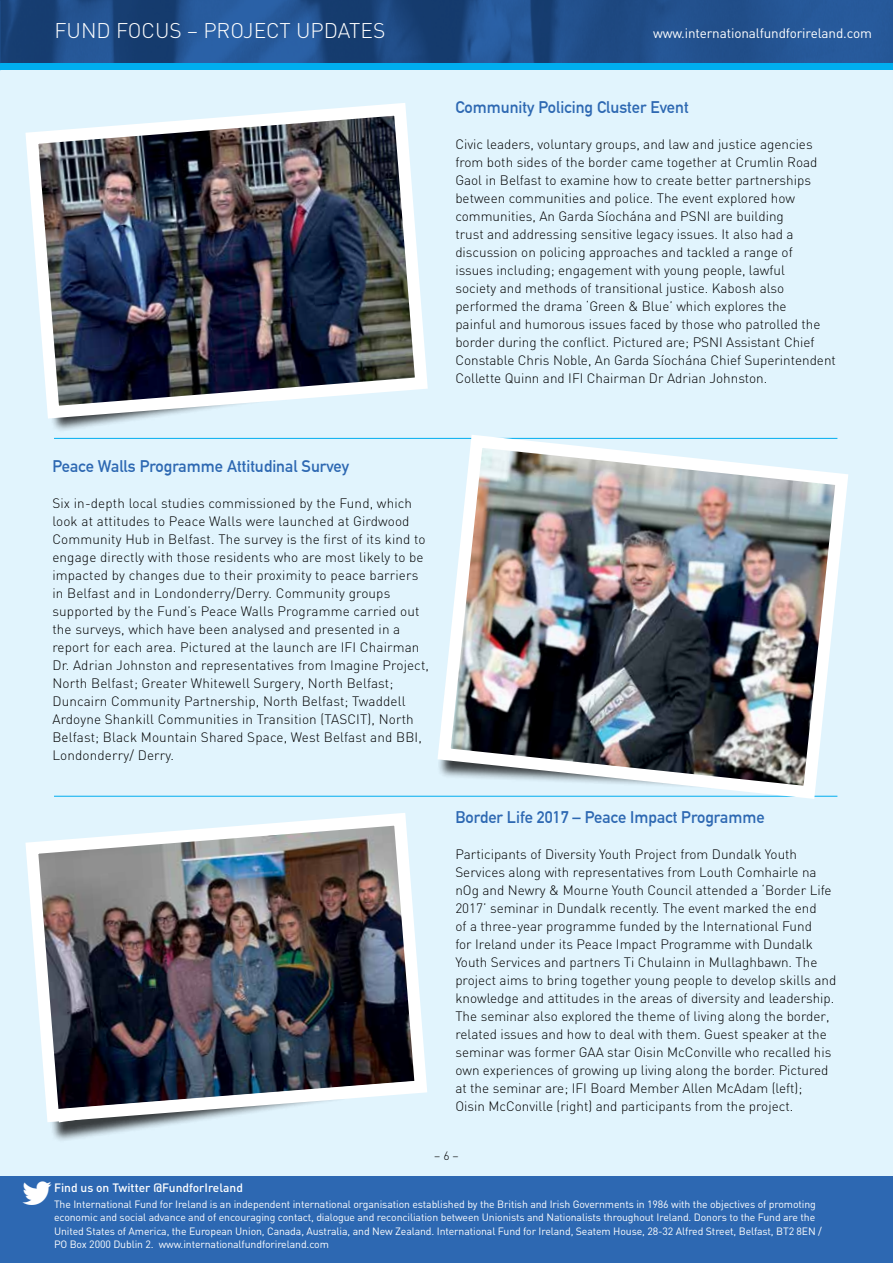
<style>
.page{position:relative;width:893px;height:1263px;background:#fff}
.page>*{position:absolute;margin:0;border:0;box-sizing:border-box;transform-origin:0 0}
.t1{font:300 21px "DIN";color:#fff}
.t2{font:700 16.5px "DIN Alternate";color:#2d68b2}
.t3{font:300 13.5px/18px "DIN";color:#000}
.t4{font:13.5px "DIN";letter-spacing:-.01em;color:#fff}
.t5{font:500 12px "DIN";color:#fff}
.t6{font:300 12px "DIN";color:#000}
.t7{font:10.5px/13.5px "DIN";letter-spacing:-.01em;color:#fff}
</style>
<div class="page">
<div style="left:0;top:68px;width:892px;height:1195px;background:#e1f4fd"></div>
<img style="left:1px;top:0;width:891px;height:64px">
<div style="left:0;top:64px;width:893px;height:6px;background:#00aeef"></div>
<svg style="left:892px;top:0;width:1px;height:233px"></svg>
<img style="left:0;top:0;width:1px;height:64px">
<hr style="left:892px;top:966px;width:1px;height:212px;background:#003a80">
<div style="left:0;top:1176px;width:893px;height:87px;background:#2d68b2"></div>
<hr style="left:54px;top:796px;width:783px;height:1px;background:#00aeef">
<div style="left:42px;top:275px;width:308px;height:158px;background:#000;opacity:.75"></div>
<img style="left:25px;top:103px;width:403px;height:322px">
<div style="left:42px;top:984px;width:308px;height:159px;background:#000;opacity:.75"></div>
<img style="left:25px;top:813px;width:402px;height:316px">
<hr style="left:54px;top:438px;width:783px;height:1px;background:#00aeef">
<img style="left:431px;top:435px;width:417px;height:364px">
<h1 class="t1" style="left:54px;top:18px;width:332px">FUND FOCUS – PROJECT UPDATES</h1>
<p class="t4" style="left:653px;top:25px;width:220px">www.internationalfundforireland.com</p>
<p class="t2" style="left:455px;top:94px;width:235px">Community Policing Cluster Event</p>
<p class="t3" style="left:455px;top:135px;width:382px">Civic leaders, voluntary groups, and law and justice agencies from both sides of the border came together at Crumlin Road Gaol in Belfast to examine how to create better partnerships between communities and police. The event explored how communities, An Garda Síochána and PSNI are building<br>trust and addressing sensitive legacy issues. It also had a discussion on policing approaches and tackled a range of<br>issues including; engagement with young people, lawful<br>society and methods of transitional justice. Kabosh also performed the drama ‘Green &amp; Blue’ which explores the<br>painful and humorous issues faced by those who patrolled the border during the conflict. Pictured are; PSNI Assistant Chief Constable Chris Noble, An Garda Síochána Chief Superintendent Collette Quinn and IFI Chairman Dr Adrian Johnston.</p>
<p class="t2" style="left:52px;top:453px;width:298px">Peace Walls Programme Attitudinal Survey</p>
<p class="t3" style="left:52px;top:494px;width:378px">Six in-depth local studies commissioned by the Fund, which look at attitudes to Peace Walls were launched at Girdwood Community Hub in Belfast. The survey is the first of its kind to engage directly with those residents who are most likely to be impacted by changes due to their proximity to peace barriers in Belfast and in Londonderry/Derry. Community groups supported by the Fund’s Peace Walls Programme carried out the surveys, which have been analysed and presented in a report for each area. Pictured at the launch are IFI Chairman Dr. Adrian Johnston and representatives from Imagine Project, North Belfast; Greater Whitewell Surgery, North Belfast; Duncairn Community Partnership, North Belfast; Twaddell Ardoyne Shankill Communities in Transition (TASCIT), North Belfast; Black Mountain Shared Space, West Belfast and BBI, Londonderry/ Derry.</p>
<p class="t2" style="left:455px;top:804px;width:311px">Border Life 2017 – Peace Impact Programme</p>
<p class="t3" style="left:455px;top:845px;width:382px">Participants of Diversity Youth Project from Dundalk Youth Services along with representatives from Louth Comhairle na nOg and Newry &amp; Mourne Youth Council attended a ‘Border Life 2017’ seminar in Dundalk recently. The event marked the end<br>of a three-year programme funded by the International Fund<br>for Ireland under its Peace Impact Programme with Dundalk Youth Services and partners Ti Chulainn in Mullaghbawn. The project aims to bring together young people to develop skills and knowledge and attitudes in the areas of diversity and leadership.<br>The seminar also explored the theme of living along the border, related issues and how to deal with them. Guest speaker at the seminar was former GAA star Oisin McConville who recalled his own experiences of growing up living along the border. Pictured at the seminar are; IFI Board Member Allen McAdam (left);<br>Oisin McConville (right) and participants from the project.</p>
<p class="t5" style="left:54px;top:1180px;width:190px">Find us on Twitter @FundforIreland</p>
<p class="t6" style="left:434px;top:1148px;width:26px">– 6 –</p>
<p class="t7" style="left:54px;top:1197px;width:769px">The International Fund for Ireland is an independent international organisation established by the British and Irish Governments in 1986 with the objectives of promoting economic and social advance and of encouraging contact, dialogue and reconciliation between Unionists and Nationalists throughout Ireland. Donors to the Fund are the United States of America, the European Union, Canada, Australia, and New Zealand. International Fund for Ireland, Seatem House, 28-32 Alfred Street, Belfast, BT2 8EN / PO Box 2000 Dublin 2. www.internationalfundforireland.com</p>
</div>
